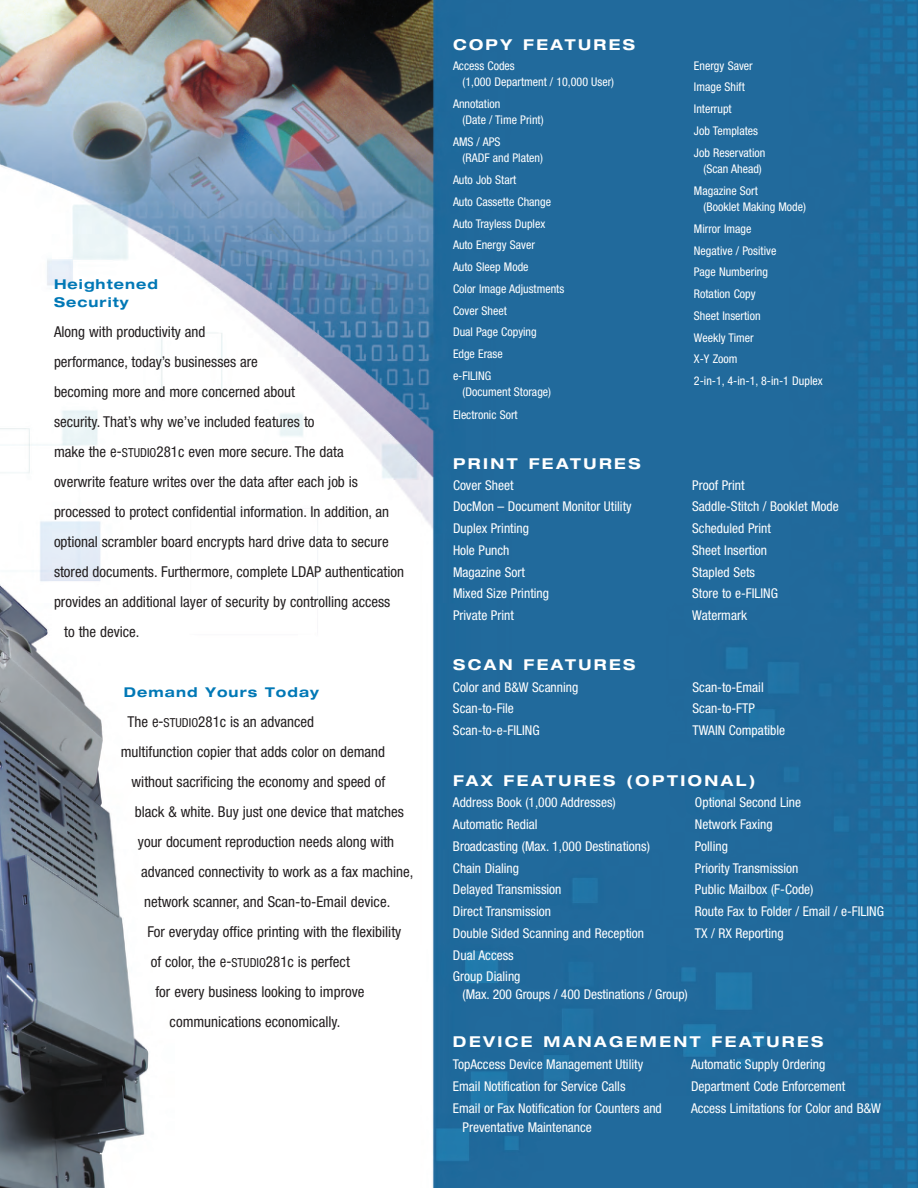
<style>
.page{position:relative;width:918px;height:1188px;background:#fff}
.page>*{position:absolute;margin:0;border:0;box-sizing:border-box;transform-origin:0 0}
.t1{font:condensed 15px "Helvetica Neue";color:#231f20}
.t2{font:700 expanded 15px "Helvetica Neue";letter-spacing:.165em;color:#fff}
.t3{font:condensed 13.5px/21.8px "Helvetica Neue";color:#fff}
.t4{font:700 expanded 13.5px/18px "Helvetica Neue";letter-spacing:.08em;color:#0078b6}
.t5{font:condensed 12px/21.8px "Helvetica Neue";color:#fff}
.s1{font-family:"Helvetica"}
.s2{font-size:12.3px}
</style>
<div class="page">
<img style="left:0;top:0;width:918px;height:1188px">
<p class="t4" style="left:54px;top:277px;width:106px">Heightened<br>Security</p>
<p class="t1" style="left:54px;top:326px;width:153px">Along with productivity and</p>
<p class="t1" style="left:54px;top:356px;width:205px">performance, today’s businesses are</p>
<p class="t1" style="left:54px;top:386px;width:243px">becoming more and more concerned about</p>
<p class="t1" style="left:54px;top:416px;width:262px">security. That’s why we’ve included features to</p>
<p class="t1" style="left:54px;top:446px;width:291px">make the <span class="s1">e-</span><span class="s2">STUDIO</span>281c even more secure. The data</p>
<p class="t1" style="left:54px;top:476px;width:306px">overwrite feature writes over the data after each job is</p>
<p class="t1" style="left:54px;top:506px;width:337px">processed to protect confidential information. In addition, an</p>
<p class="t1" style="left:54px;top:536px;width:336px">optional scrambler board encrypts hard drive data to secure</p>
<p class="t1" style="left:54px;top:566px;width:352px">stored documents. Furthermore, complete LDAP authentication</p>
<p class="t1" style="left:54px;top:596px;width:338px">provides an additional layer of security by controlling access</p>
<p class="t1" style="left:64px;top:626px;width:77px">to the device.</p>
<p class="t4" style="left:124px;top:685px;width:196px">Demand Yours Today</p>
<p class="t1" style="left:127px;top:716px;width:188px">The <span class="s1">e-</span><span class="s2">STUDIO</span>281c is an advanced</p>
<p class="t1" style="left:121px;top:746px;width:266px">multifunction copier that adds color on demand</p>
<p class="t1" style="left:132px;top:776px;width:255px">without sacrificing the economy and speed of</p>
<p class="t1" style="left:135px;top:806px;width:271px">black &amp; white. Buy just one device that matches</p>
<p class="t1" style="left:138px;top:836px;width:258px">your document reproduction needs along with</p>
<p class="t1" style="left:141px;top:866px;width:274px">advanced connectivity to work as a fax machine,</p>
<p class="t1" style="left:144px;top:896px;width:248px">network scanner, and Scan-to-Email device.</p>
<p class="t1" style="left:147px;top:926px;width:255px">For everyday office printing with the flexibility</p>
<p class="t1" style="left:151px;top:956px;width:201px">of color, the <span class="s1">e-</span><span class="s2">STUDIO</span>281c is perfect</p>
<p class="t1" style="left:155px;top:986px;width:211px">for every business looking to improve</p>
<p class="t1" style="left:170px;top:1016px;width:172px">communications economically.</p>
<p class="t2" style="left:453px;top:39px;width:184px">COPY FEATURES</p>
<p class="t5" style="left:463px;top:58px;width:153px;line-height:16.4px;text-indent:-10px">Access Codes<br>(1,000 Department / 10,000 User)</p>
<p class="t5" style="left:463px;top:96px;width:82px;line-height:16.4px;text-indent:-10px">Annotation<br>(Date / Time Print)</p>
<p class="t5" style="left:463px;top:134px;width:82px;line-height:16.4px;text-indent:-10px">AMS / APS<br>(RADF and Platen)</p>
<p class="t5" style="left:453px;top:170px;width:113px">Auto Job Start<br>Auto Cassette Change<br>Auto Trayless Duplex<br>Auto Energy Saver<br>Auto Sleep Mode<br>Color Image Adjustments<br>Cover Sheet<br>Dual Page Copying<br>Edge Erase<br>e-FILING</p>
<p class="t5" style="left:453px;top:381px;width:100px;line-height:23.1px;text-indent:10px">(Document Storage)<br>Electronic Sort</p>
<p class="t2" style="left:453px;top:458px;width:189px">PRINT FEATURES</p>
<p class="t5" style="left:694px;top:55px;width:73px">Energy Saver<br>Image Shift<br>Interrupt<br>Job Templates<br>Job Reservation</p>
<p class="t5" style="left:694px;top:159px;width:69px;text-indent:10px">(Scan Ahead)<br>Magazine Sort</p>
<p class="t5" style="left:694px;top:197px;width:130px;text-indent:10px">(Booklet Making Mode)<br>Mirror Image<br>Negative / Positive<br>Page Numbering<br>Rotation Copy<br>Sheet Insertion<br>Weekly Timer<br>X-Y Zoom<br>2-in-1, 4-in-1, 8-in-1 Duplex</p>
<p class="t3" style="left:453px;top:475px;width:180px">Cover Sheet<br>DocMon – Document Monitor Utility<br>Duplex Printing<br>Hole Punch<br>Magazine Sort<br>Mixed Size Printing<br>Private Print</p>
<p class="t3" style="left:692px;top:475px;width:148px">Proof Print<br>Saddle-Stitch / Booklet Mode<br>Scheduled Print<br>Sheet Insertion<br>Stapled Sets<br>Store to e-FILING<br>Watermark</p>
<p class="t2" style="left:453px;top:659px;width:184px">SCAN FEATURES</p>
<p class="t3" style="left:453px;top:677px;width:127px">Color and B&amp;W Scanning<br>Scan-to-File<br>Scan-to-e-FILING</p>
<p class="t3" style="left:693px;top:677px;width:94px">Scan-to-Email<br>Scan-to-FTP<br>TWAIN Compatible</p>
<p class="t2" style="left:453px;top:775px;width:304px">FAX FEATURES (OPTIONAL)</p>
<p class="t3" style="left:695px;top:793px;width:191px">Optional Second Line<br>Network Faxing<br>Polling<br>Priority Transmission<br>Public Mailbox (F-Code)<br>Route Fax to Folder / Email / e-FILING<br>TX / RX Reporting</p>
<p class="t3" style="left:453px;top:793px;width:198px">Address Book (1,000 Addresses)<br>Automatic Redial<br>Broadcasting (Max. 1,000 Destinations)<br>Chain Dialing<br>Delayed Transmission<br>Direct Transmission<br>Double Sided Scanning and Reception<br>Dual Access<br>Group Dialing</p>
<p class="t3" style="left:463px;top:984px;width:227px">(Max. 200 Groups / 400 Destinations / Group)</p>
<p class="t2" style="left:453px;top:1036px;width:372px">DEVICE MANAGEMENT FEATURES</p>
<p class="t3" style="left:453px;top:1055px;width:210px">TopAccess Device Management Utility<br>Email Notification for Service Calls<br>Email or Fax Notification for Counters and</p>
<p class="t3" style="left:463px;top:1117px;width:131px">Preventative Maintenance</p>
<p class="t3" style="left:691px;top:1055px;width:191px">Automatic Supply Ordering<br>Department Code Enforcement<br>Access Limitations for Color and B&amp;W</p>
</div>
